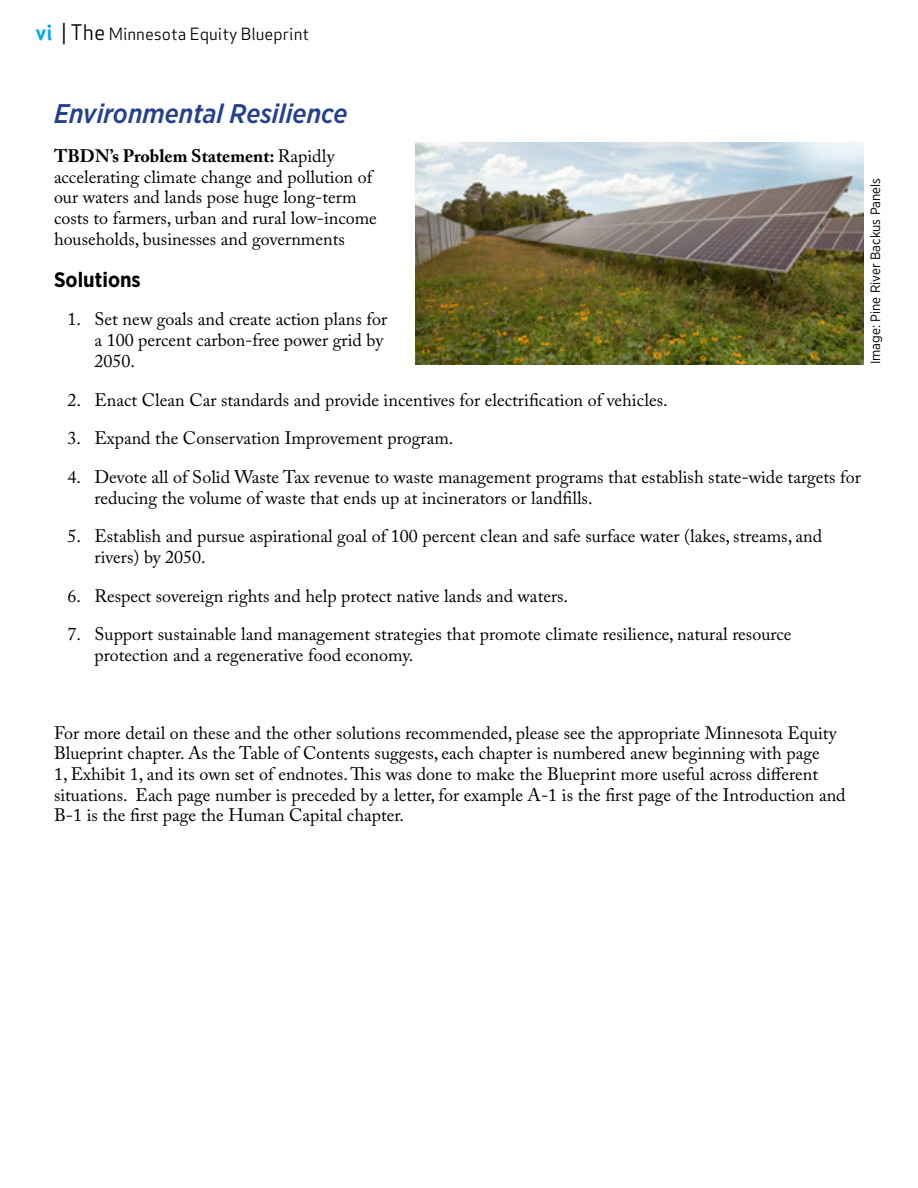
<style>
.page{position:relative;width:918px;height:1188px;background:#fff}
.page>*{position:absolute;margin:0;border:0;box-sizing:border-box;transform-origin:0 0}
.BP_Subhead_Ital_Blue{font:italic 500 27px "Gotham Narrow";color:#25408f}
.Body_Copy_bulleted_l{font:700 21px "Gotham Narrow";color:#000}
.BP_body_copy{font:18px/20.7px "Adobe Caslon Pro";color:#000}
.t1{font:16.5px "Apex Sans";color:#000}
.BP_Image_credit{font:13.5px "Gotham Narrow";color:#000}
.s1{font-weight:700;font-size:21px;color:#00aeef}
.s2{font-size:21px}
.s3{font-weight:700}
</style>
<div class="page">
<img style="left:416px;top:142px;width:448px;height:222px">
<p class="t1" style="left:36px;top:20px;width:275px"><span class="s1">vi</span> <span class="s2">| The</span> Minnesota Equity Blueprint</p>
<p class="BP_Subhead_Ital_Blue" style="left:54px;top:96px;width:295px">Environmental Resilience</p>
<p class="BP_body_copy" style="left:54px;top:145px;width:324px"><span class="s3">TBDN’s Problem Statement:</span> Rapidly accelerating climate change and pollution of our waters and lands pose huge long-term costs to farmers, urban and rural low-income households, businesses and governments</p>
<p class="Body_Copy_bulleted_l" style="left:54px;top:266px;width:88px">Solutions</p>
<p class="BP_body_copy" style="left:94px;top:309px;width:294px;text-indent:-27px">1. Set new goals and create action plans for a 100 percent carbon-free power grid by<br>2050.</p>
<p class="BP_body_copy" style="left:68px;top:389px;width:602px">2. Enact Clean Car standards and provide incentives for electrification of vehicles.</p>
<p class="BP_body_copy" style="left:68px;top:428px;width:388px">3. Expand the Conservation Improvement program.</p>
<p class="BP_body_copy" style="left:94px;top:466px;width:768px;text-indent:-27px">4. Devote all of Solid Waste Tax revenue to waste management programs that establish state-wide targets for reducing the volume of waste that ends up at incinerators or landfills.</p>
<p class="BP_body_copy" style="left:94px;top:526px;width:729px;text-indent:-27px">5. Establish and pursue aspirational goal of 100 percent clean and safe surface water (lakes, streams, and rivers) by 2050.</p>
<p class="BP_body_copy" style="left:68px;top:585px;width:502px">6. Respect sovereign rights and help protect native lands and waters.</p>
<p class="BP_body_copy" style="left:94px;top:624px;width:699px;text-indent:-27px">7. Support sustainable land management strategies that promote climate resilience, natural resource protection and a regenerative food economy.</p>
<p class="BP_Image_credit" style="left:867px;top:364px;width:188px;rotate:-90deg">Image: Pine River Backus Panels</p>
<p class="BP_body_copy" style="left:54px;top:722px;width:793px">For more detail on these and the other solutions recommended, please see the appropriate Minnesota Equity Blueprint chapter. As the Table of Contents suggests, each chapter is numbered anew beginning with page<br>1, Exhibit 1, and its own set of endnotes. This was done to make the Blueprint more useful across different situations. Each page number is preceded by a letter, for example A-1 is the first page of the Introduction and B-1 is the first page the Human Capital chapter.</p>
</div>
